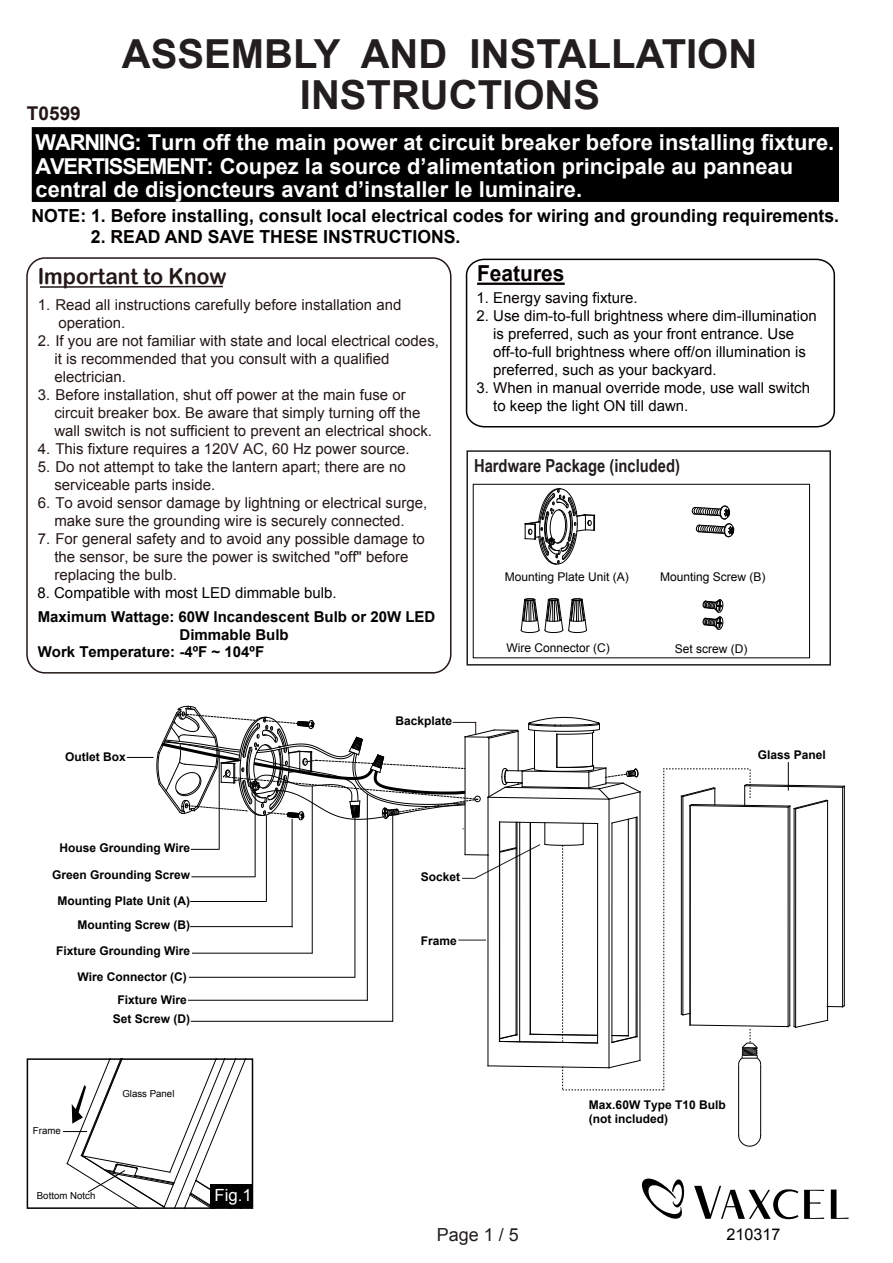
<style>
.page{position:relative;width:893px;height:1263px;background:#fff}
.page>*{position:absolute;margin:0;border:0;box-sizing:border-box;transform-origin:0 0}
.t1{font:700 52.2px "Arial";color:#fff;scale:.72 1}
.t2{font:700 40.05px/41.1px "Arial";color:#221e1f;text-align:center}
.t3{font:22.05px "Arial Rounded MT Bold";color:#231815;scale:.95 1}
.t4{font:700 22.05px "Arial";color:#060001;scale:.95 1}
.t5{font:700 21.9px/23.2px "Arial";color:#fff}
.t6{font:700 19.05px "Arial";color:#231815}
.t7{font:700 18px "Arial";color:#040000}
.t8{font:700 18px "Arial Narrow";color:#221e1f}
.t9{font:18px "Arial";color:#221e1f}
.t10{font:16.8px "Arial";color:#fff}
.t11{font:16.2px "Arial";color:#000}
.t12{font:15px/18px "Arial";color:#231815}
.t13{font:15px/18px "Arial";color:#060001}
.t14{font:700 15px "Arial";color:#040000}
.t15{font:700 12px/26px "Arial";color:#000;text-align:right}
.t16{font:12px "Arial";color:#000}
.t17{font:700 12px/14.4px "Arial";color:#040000}
.t18{font:9.6px "Arial";color:#000}
</style>
<div class="page">
<div style="left:473px;top:484px;width:337px;height:174px;border:1px solid #000"></div>
<div style="left:466px;top:450px;width:365px;height:216px;border:2px solid #221e1f"></div>
<div style="left:35px;top:130px;width:801px;height:69px;background:#000"></div>
<div style="left:32px;top:127px;width:807px;height:75px;border:6px solid #000"></div>
<svg style="left:521px;top:598px;width:66px;height:35px"></svg>
<svg style="left:692px;top:506px;width:42px;height:31px"></svg>
<svg style="left:525px;top:488px;width:70px;height:77px"></svg>
<svg style="left:703px;top:599px;width:20px;height:31px"></svg>
<svg style="left:465px;top:258px;width:371px;height:170px"></svg>
<div style="left:26px;top:257px;width:426px;height:417px;border:2px solid #231815;border-radius:18px"></div>
<svg style="left:40px;top:285px;width:183px;height:3px"></svg>
<svg style="left:63px;top:706px;width:785px;height:513px"></svg>
<h2 class="t2" style="left:122px;top:34px;width:637px">ASSEMBLY AND INSTALLATION<br>INSTRUCTIONS</h2>
<p class="t6" style="left:27px;top:101px;width:55px">T0599</p>
<h3 class="t5" style="left:36px;top:132px;width:800px">WARNING: Turn off the main power at circuit breaker before installing fixture.</h3>
<h1 class="t1" style="left:43px;top:118px;width:58px">WW</h1>
<h3 class="t5" style="left:36px;top:155px;width:759px">AVERTISSEMENT: Coupez la source d’alimentation principale au panneau central de disjoncteurs avant d’installer le luminaire.</h3>
<p class="t7" style="left:31px;top:203px;width:809px">NOTE: 1. Before installing, consult local electrical codes for wiring and grounding requirements.</p>
<p class="t7" style="left:91px;top:224px;width:371px">2. READ AND SAVE THESE INSTRUCTIONS.</p>
<h3 class="t3" style="left:38px;top:263px;width:200px">Important to Know</h3>
<p class="t12" style="left:59px;top:296px;width:344px;text-indent:-21px">1. Read all instructions carefully before installation and operation.</p>
<p class="t12" style="left:54px;top:332px;width:386px;text-indent:-17px">2. If you are not familiar with state and local electrical codes, it is recommended that you consult with a qualified electrician.</p>
<p class="t12" style="left:54px;top:386px;width:379px;text-indent:-17px">3. Before installation, shut off power at the main fuse or circuit breaker box. Be aware that simply turning off the wall switch is not sufficient to prevent an electrical shock.</p>
<p class="t12" style="left:38px;top:440px;width:374px">4. This fixture requires a 120V AC, 60 Hz power source.</p>
<p class="t12" style="left:54px;top:458px;width:353px;text-indent:-17px">5. Do not attempt to take the lantern apart; there are no serviceable parts inside.</p>
<p class="t12" style="left:38px;top:494px;width:391px;text-align:center">6. To avoid sensor damage by lightning or electrical surge, make sure the grounding wire is securely connected.</p>
<p class="t12" style="left:54px;top:530px;width:372px;text-indent:-17px">7. For general safety and to avoid any possible damage to the sensor, be sure the power is switched "off" before replacing the bulb.</p>
<p class="t14" style="left:38px;top:607px;width:399px">Maximum Wattage: 60W Incandescent Bulb or 20W LED</p>
<p class="t14" style="left:180px;top:625px;width:111px">Dimmable Bulb</p>
<p class="t14" style="left:38px;top:642px;width:228px">Work Temperature: -4ºF ~ 104ºF</p>
<p class="t13" style="left:37px;top:584px;width:301px">8. Compatible with most LED dimmable bulb.</p>
<p class="t15" style="left:65px;top:744px;width:62px">Outlet Box</p>
<p class="t17" style="left:395px;top:714px;width:58px">Backplate</p>
<h3 class="t4" style="left:477px;top:259px;width:94px">Features</h3>
<p class="t13" style="left:477px;top:289px;width:162px">1. Energy saving fixture.</p>
<p class="t13" style="left:493px;top:307px;width:325px;text-indent:-17px">2. Use dim-to-full brightness where dim-illumination is preferred, such as your front entrance. Use off-to-full brightness where off/on illumination is preferred, such as your backyard.</p>
<p class="t13" style="left:493px;top:379px;width:318px;text-indent:-17px">3. When in manual override mode, use wall switch to keep the light ON till dawn.</p>
<p class="t8" style="left:474px;top:452px;width:207px">Hardware Package (included)</p>
<p class="t16" style="left:505px;top:569px;width:126px">Mounting Plate Unit (A)</p>
<p class="t16" style="left:506px;top:640px;width:105px">Wire Connector (C)</p>
<p class="t16" style="left:660px;top:569px;width:107px">Mounting Screw (B)</p>
<p class="t16" style="left:675px;top:641px;width:74px">Set screw (D)</p>
<p class="t15" style="left:758px;top:742px;width:70px">Glass Panel</p>
<p class="t15" style="left:52px;top:835px;width:140px;line-height:26.4px">House Grounding Wire<br>Green Grounding Screw</p>
<p class="t15" style="left:58px;top:888px;width:134px">Mounting Plate Unit (A)</p>
<p class="t15" style="left:78px;top:912px;width:114px">Mounting Screw (B)</p>
<p class="t15" style="left:56px;top:938px;width:136px">Fixture Grounding Wire<br>Wire Connector (C)</p>
<p class="t15" style="left:113px;top:990px;width:79px;line-height:18.8px;text-align:center">Fixture Wire<br>Set Screw (D)</p>
<p class="t18" style="left:33px;top:1124px;width:29px">Frame</p>
<p class="t18" style="left:122px;top:1087px;width:54px">Glass Panel</p>
<p class="t18" style="left:37px;top:1189px;width:60px">Bottom Notch</p>
<p class="t10" style="left:214px;top:1184px;width:39px">Fig.1</p>
<p class="t17" style="left:421px;top:870px;width:41px">Socket</p>
<p class="t17" style="left:421px;top:934px;width:38px">Frame</p>
<p class="t17" style="left:589px;top:1097px;width:138px">Max.60W Type T10 Bulb (not included)</p>
<p class="t9" style="left:437px;top:1223px;width:84px">Page 1 / 5</p>
<p class="t11" style="left:726px;top:1224px;width:55px">210317</p>
</div>
